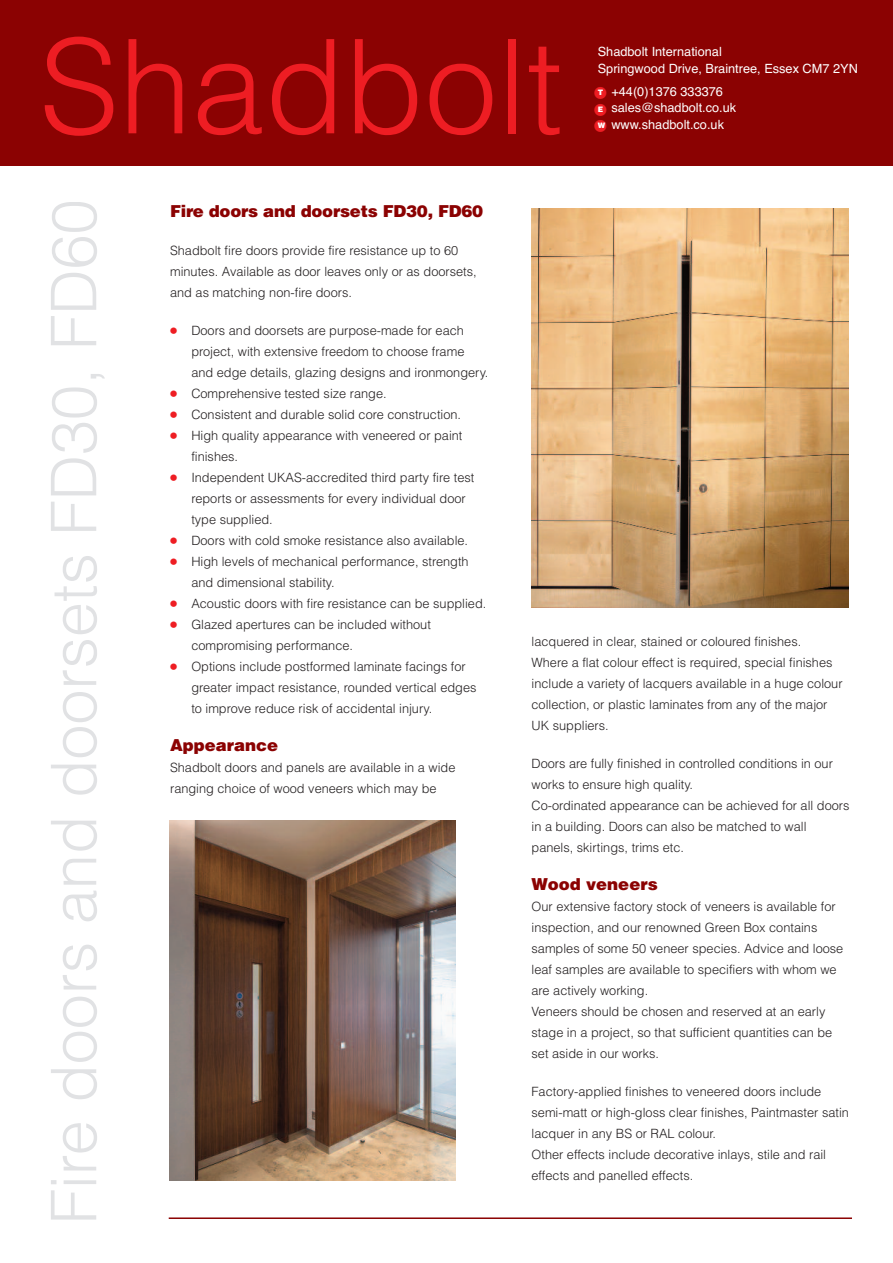
<style>
.page{position:relative;width:893px;height:1263px;background:#fff}
.page>*{position:absolute;margin:0;border:0;box-sizing:border-box;transform-origin:0 0}
.t1{font:300 130.8px "Helvetica";color:#ee1d23}
.t2{font:900 16.5px "Helvetica";letter-spacing:-.015em;color:#8b0202}
.t3{font:300 12.75px/21px "Helvetica";color:#231f20}
.t4{font:12.75px/16.5px "Helvetica";color:#fff}
.s1{font-weight:900;font-size:7.5px}
.s2{font-family:"Universal Newswith Comm Pi";font-weight:400;color:#ee1d23}
</style>
<div class="page">
<svg style="left:51px;top:997px;width:46px;height:222px"></svg>
<div style="left:0;top:0;width:893px;height:166px;background:#8b0202"></div>
<img style="left:531px;top:208px;width:318px;height:400px">
<img style="left:170px;top:820px;width:286px;height:361px">
<hr style="left:169px;top:1217px;width:683px;height:2px;background:#8b0202">
<h1 class="t1" style="left:39px;top:-18px;width:525px">Shadbolt</h1>
<p class="t4" style="left:598px;top:44px;width:262px">Shadbolt International<br>Springwood Drive, Braintree, Essex CM7 2YN</p>
<p class="t4" style="left:598px;top:83px;width:140px"><span class="s1">T</span> +44(0)1376 333376<br><span class="s1">E</span> sales@shadbolt.co.uk<br><span class="s1">W</span> www.shadbolt.co.uk</p>
<p class="t2" style="left:170px;top:202px;width:315px">Fire doors and doorsets FD30, FD60</p>
<p class="t3" style="left:170px;top:239px;width:308px">Shadbolt fire doors provide fire resistance up to 60 minutes. Available as door leaves only or as doorsets, and as matching non-fire doors.</p>
<p class="t3" style="left:191px;top:319px;width:299px;text-indent:-21px"><span class="s2">●</span> Doors and doorsets are purpose-made for each project, with extensive freedom to choose frame and edge details, glazing designs and ironmongery.</p>
<p class="t3" style="left:170px;top:382px;width:218px"><span class="s2">●</span> Comprehensive tested size range.</p>
<p class="t3" style="left:170px;top:403px;width:293px"><span class="s2">●</span> Consistent and durable solid core construction.</p>
<p class="t3" style="left:191px;top:424px;width:273px;text-indent:-21px"><span class="s2">●</span> High quality appearance with veneered or paint finishes.</p>
<p class="t3" style="left:191px;top:466px;width:284px;text-indent:-21px"><span class="s2">●</span> Independent UKAS-accredited third party fire test reports or assessments for every individual door type supplied.</p>
<p class="t3" style="left:170px;top:529px;width:300px"><span class="s2">●</span> Doors with cold smoke resistance also available.</p>
<p class="t3" style="left:191px;top:550px;width:279px;text-indent:-21px"><span class="s2">●</span> High levels of mechanical performance, strength and dimensional stability.</p>
<p class="t3" style="left:170px;top:592px;width:318px"><span class="s2">●</span> Acoustic doors with fire resistance can be supplied.</p>
<p class="t3" style="left:191px;top:613px;width:241px;text-indent:-21px"><span class="s2">●</span> Glazed apertures can be included without compromising performance.</p>
<p class="t3" style="left:191px;top:655px;width:287px;text-indent:-21px"><span class="s2">●</span> Options include postformed laminate facings for greater impact resistance, rounded vertical edges to improve reduce risk of accidental injury.</p>
<p class="t2" style="left:170px;top:736px;width:110px">Appearance</p>
<p class="t3" style="left:170px;top:756px;width:287px">Shadbolt doors and panels are available in a wide ranging choice of wood veneers which may be</p>
<p class="t3" style="left:531px;top:630px;width:313px">lacquered in clear, stained or coloured finishes.<br>Where a flat colour effect is required, special finishes include a variety of lacquers available in a huge colour collection, or plastic laminates from any of the major UK suppliers.</p>
<p class="t3" style="left:531px;top:752px;width:319px">Doors are fully finished in controlled conditions in our works to ensure high quality.<br>Co-ordinated appearance can be achieved for all doors in a building. Doors can also be matched to wall panels, skirtings, trims etc.</p>
<p class="t2" style="left:531px;top:874px;width:128px">Wood veneers</p>
<p class="t3" style="left:531px;top:895px;width:313px">Our extensive factory stock of veneers is available for inspection, and our renowned Green Box contains samples of some 50 veneer species. Advice and loose leaf samples are available to specifiers with whom we are actively working.<br>Veneers should be chosen and reserved at an early stage in a project, so that sufficient quantities can be set aside in our works.</p>
<p class="t3" style="left:531px;top:1080px;width:319px">Factory-applied finishes to veneered doors include semi-matt or high-gloss clear finishes, Paintmaster satin lacquer in any BS or RAL colour.<br>Other effects include decorative inlays, stile and rail effects and panelled effects.</p>
</div>
